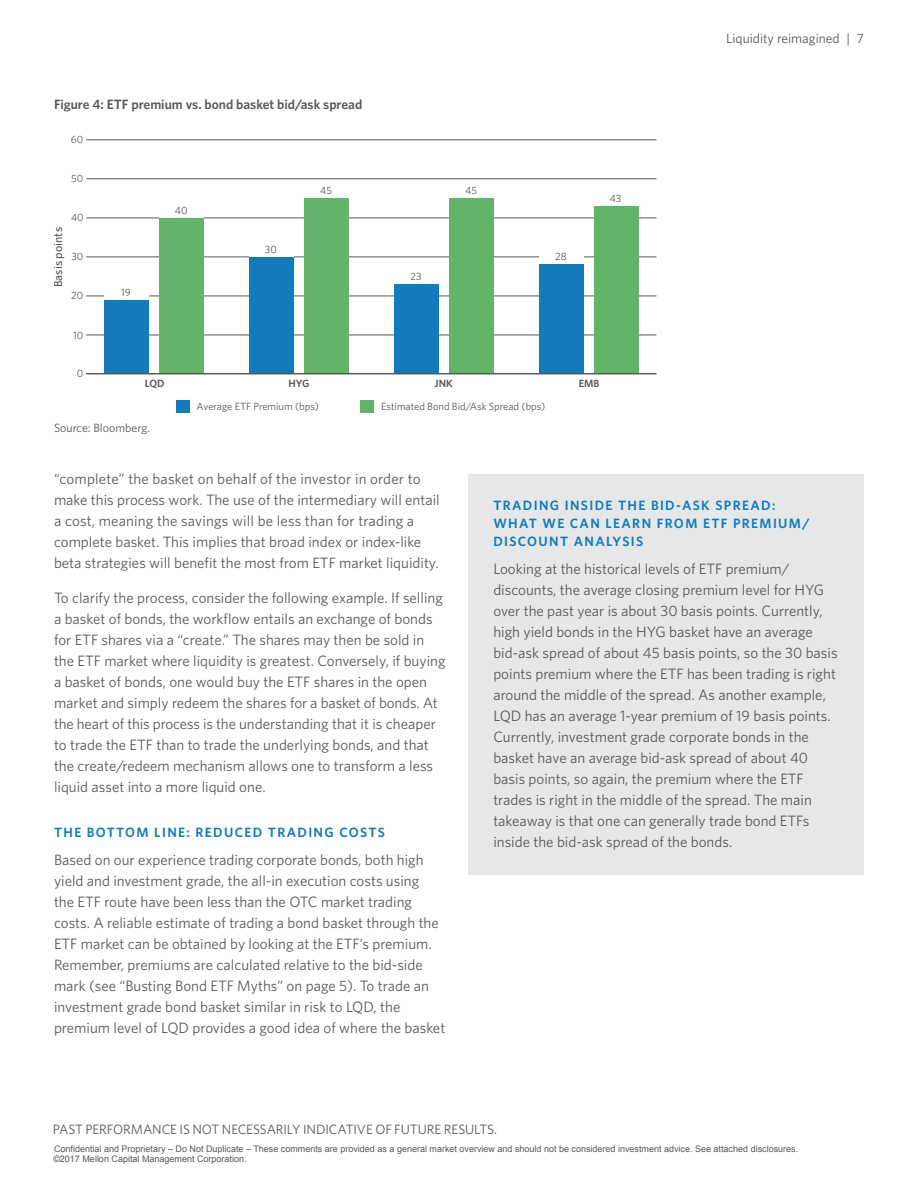
<style>
.page{position:relative;width:918px;height:1188px;background:#fff}
.page>*{position:absolute;margin:0;border:0;box-sizing:border-box;transform-origin:0 0}
.body_text{font:15px/21px "Whitney";color:#57585a}
.Subhead_4__9_12_MCM{font:600 13.5px/18px "Whitney";letter-spacing:.1em;color:#137bb9}
.t1{font:13.5px "Whitney";letter-spacing:-.005em;color:#57585a}
.Figure_subs{font:600 13.5px "Whitney";color:#57585a}
.Figure_legal_8_8{font:12px "Whitney";color:#57585a}
.t2{font:500 12px "Whitney";color:#57585a}
.t3{font:10.5px "Whitney";color:#57585a}
.t4{font:600 10.5px "Whitney";color:#57585a}
.t5{font:9px/10.5px "Arial";color:#57585a}
</style>
<div class="page">
<hr style="left:86px;top:335px;width:570px;height:1px;background:#57585a">
<hr style="left:86px;top:218px;width:570px;height:1px;background:#57585a">
<hr style="left:86px;top:257px;width:570px;height:1px;background:#57585a">
<hr style="left:86px;top:296px;width:570px;height:1px;background:#57585a">
<div style="left:104px;top:300px;width:45px;height:74px;background:#137bb9"></div>
<div style="left:249px;top:256px;width:45px;height:118px;background:#137bb9"></div>
<div style="left:394px;top:284px;width:45px;height:90px;background:#137bb9"></div>
<div style="left:539px;top:264px;width:45px;height:110px;background:#137bb9"></div>
<div style="left:159px;top:218px;width:45px;height:156px;background:#63b369"></div>
<div style="left:305px;top:198px;width:44px;height:176px;background:#63b369"></div>
<div style="left:449px;top:198px;width:45px;height:176px;background:#63b369"></div>
<div style="left:594px;top:206px;width:45px;height:168px;background:#63b369"></div>
<hr style="left:86px;top:373px;width:570px;height:1px;background:#57585a">
<hr style="left:86px;top:140px;width:570px;height:1px;background:#57585a">
<hr style="left:86px;top:179px;width:570px;height:1px;background:#57585a">
<div style="left:104px;top:284px;width:45px;height:16px;background:#fff"></div>
<div style="left:539px;top:249px;width:45px;height:15px;background:#fff"></div>
<div style="left:176px;top:400px;width:14px;height:13px;background:#137bb9"></div>
<div style="left:361px;top:400px;width:13px;height:13px;background:#63b369"></div>
<div style="left:468px;top:474px;width:395px;height:401px;background:#e6e7e9"></div>
<p class="Figure_subs" style="left:54px;top:96px;width:310px">Figure 4: ETF premium vs. bond basket bid/ask spread</p>
<p class="t3" style="left:71px;top:133px;width:14px">60</p>
<p class="t3" style="left:71px;top:172px;width:14px">50</p>
<p class="t3" style="left:71px;top:211px;width:14px">40</p>
<p class="t2" style="left:51px;top:287px;width:62px;rotate:-90deg">Basis points</p>
<p class="t3" style="left:71px;top:250px;width:13px">30</p>
<p class="t3" style="left:71px;top:289px;width:14px">20</p>
<p class="t3" style="left:121px;top:286px;width:11px">19</p>
<p class="t3" style="left:175px;top:204px;width:14px">40</p>
<p class="t3" style="left:265px;top:243px;width:13px">30</p>
<p class="t3" style="left:320px;top:184px;width:13px">45</p>
<p class="t3" style="left:410px;top:270px;width:13px">23</p>
<p class="t3" style="left:465px;top:184px;width:13px">45</p>
<p class="t3" style="left:555px;top:250px;width:13px">28</p>
<p class="t3" style="left:610px;top:192px;width:13px">43</p>
<p class="t3" style="left:73px;top:330px;width:12px">10</p>
<p class="t3" style="left:77px;top:368px;width:8px">0</p>
<p class="t4" style="left:145px;top:377px;width:21px">LQD</p>
<p class="t4" style="left:288px;top:377px;width:22px">HYG</p>
<p class="t4" style="left:435px;top:377px;width:20px">JNK</p>
<p class="t4" style="left:579px;top:377px;width:22px">EMB</p>
<p class="t3" style="left:197px;top:400px;width:124px">Average ETF Premium (bps)</p>
<p class="t3" style="left:381px;top:400px;width:166px">Estimated Bond Bid/Ask Spread (bps)</p>
<p class="Figure_legal_8_8" style="left:54px;top:421px;width:98px">Source: Bloomberg.</p>
<p class="t1" style="left:726px;top:31px;width:139px">Liquidity reimagined | 7</p>
<p class="body_text" style="left:54px;top:468px;width:387px">“complete” the basket on behalf of the investor in order to make this process work. The use of the intermediary will entail a cost, meaning the savings will be less than for trading a complete basket. This implies that broad index or index-like beta strategies will benefit the most from ETF market liquidity.</p>
<p class="body_text" style="left:54px;top:587px;width:393px">To clarify the process, consider the following example. If selling a basket of bonds, the workflow entails an exchange of bonds for ETF shares via a “create.” The shares may then be sold in the ETF market where liquidity is greatest. Conversely, if buying a basket of bonds, one would buy the ETF shares in the open market and simply redeem the shares for a basket of bonds. At the heart of this process is the understanding that it is cheaper to trade the ETF than to trade the underlying bonds, and that the create/redeem mechanism allows one to transform a less liquid asset into a more liquid one.</p>
<p class="Subhead_4__9_12_MCM" style="left:54px;top:823px;width:332px">THE BOTTOM LINE: REDUCED TRADING COSTS</p>
<p class="body_text" style="left:54px;top:849px;width:393px">Based on our experience trading corporate bonds, both high yield and investment grade, the all-in execution costs using<br>the ETF route have been less than the OTC market trading costs. A reliable estimate of trading a bond basket through the ETF market can be obtained by looking at the ETF’s premium.<br>Remember, premiums are calculated relative to the bid-side mark (see “Busting Bond ETF Myths” on page 5). To trade an investment grade bond basket similar in risk to LQD, the premium level of LQD provides a good idea of where the basket</p>
<p class="Subhead_4__9_12_MCM" style="left:493px;top:496px;width:318px">TRADING INSIDE THE BID-ASK SPREAD:<br>WHAT WE CAN LEARN FROM ETF PREMIUM/<br>DISCOUNT ANALYSIS</p>
<p class="body_text" style="left:493px;top:558px;width:346px">Looking at the historical levels of ETF premium/ discounts, the average closing premium level for HYG over the past year is about 30 basis points. Currently, high yield bonds in the HYG basket have an average bid-ask spread of about 45 basis points, so the 30 basis points premium where the ETF has been trading is right around the middle of the spread. As another example, LQD has an average 1-year premium of 19 basis points.<br>Currently, investment grade corporate bonds in the basket have an average bid-ask spread of about 40 basis points, so again, the premium where the ETF trades is right in the middle of the spread. The main takeaway is that one can generally trade bond ETFs inside the bid-ask spread of the bonds.</p>
<p class="t1" style="left:53px;top:1122px;width:446px">PAST PERFORMANCE IS NOT NECESSARILY INDICATIVE OF FUTURE RESULTS.</p>
<p class="t5" style="left:53px;top:1143px;width:746px">Confidential and Proprietary – Do Not Duplicate – These comments are provided as a general market overview and should not be considered investment advice. See attached disclosures. ©2017 Mellon Capital Management Corporation.</p>
</div>
